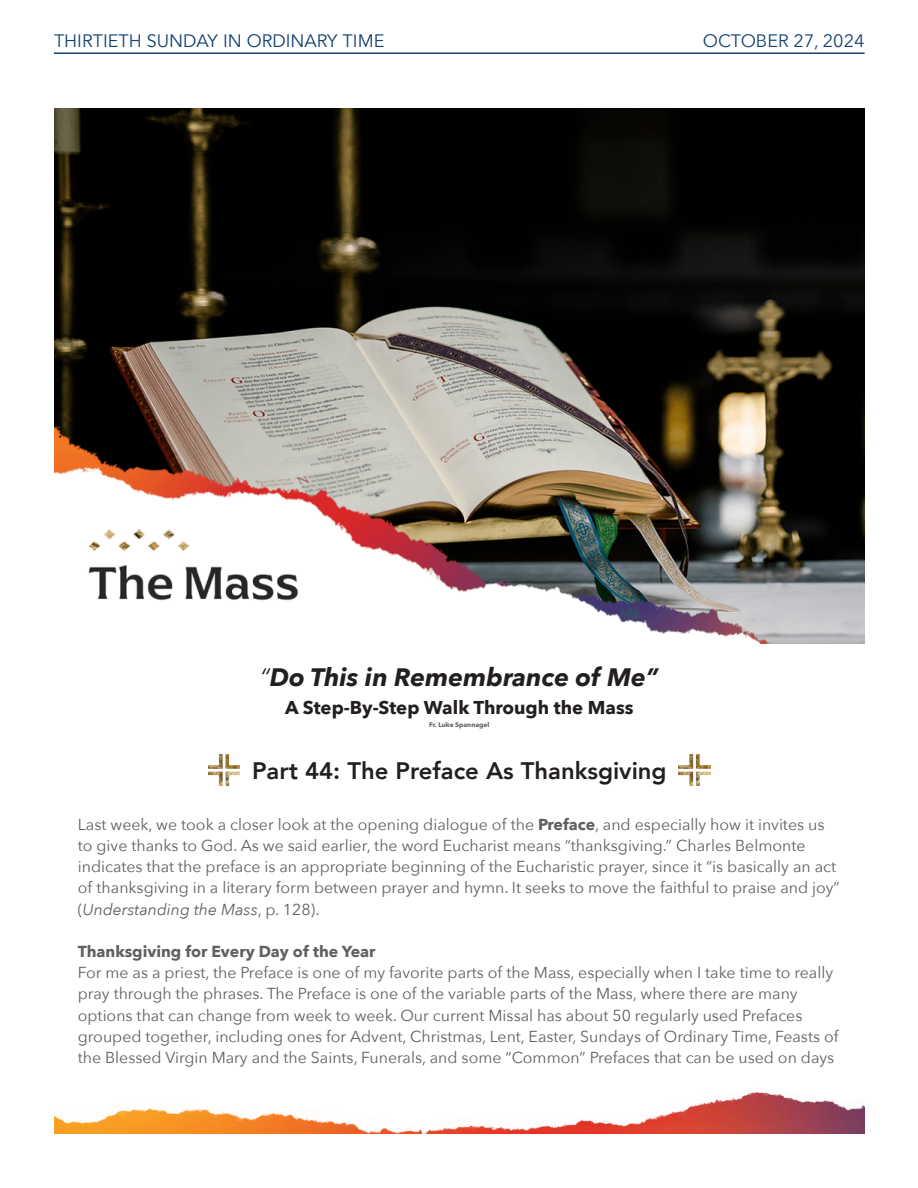
<style>
.page{position:relative;width:918px;height:1188px;background:#fff}
.page>*{position:absolute;margin:0;border:0;box-sizing:border-box;transform-origin:0 0}
.t1{font:italic 700 25.2px "Avenir Next";color:#000}
.t2{font:800 23.85px "Avenir";color:#000}
.t3{font:800 23.85px "Avenir";color:#231f20}
.t4{font:700 18.6px "Avenir Next";color:#000}
.t5{font:18px "Avenir";color:#144274}
.t6{font:18px "Avenir Next";color:#144274}
.t7{font:15.9px/21.1px "Avenir Next";color:#5e5e5e}
.t8{font:700 15.9px "Avenir Next";color:#5e5e5e}
.t9{font:italic 15.9px "Avenir Next";color:#5e5e5e}
.t10{font:italic 15.9px "Avenir Next";color:#606063}
.t11{font:700 6.6px "Avenir Next";color:#5e5e5e}
.s1{font-weight:400}
.s2{font-weight:700}
.s3{font-style:italic}
</style>
<div class="page">
<hr style="left:54px;top:52px;width:811px;height:2px;background:#144274">
<img style="left:54px;top:1092px;width:811px;height:42px">
<img style="left:54px;top:108px;width:811px;height:536px">
<img style="left:54px;top:559px;width:269px;height:62px">
<p class="t5" style="left:54px;top:30px;width:332px">THIRTIETH SUNDAY IN ORDINARY TIME</p>
<p class="t6" style="left:703px;top:25px;width:163px">OCTOBER 27, 2024</p>
<h1 class="t1" style="left:260px;top:655px;width:400px"><span class="s1">“</span>Do This in Remembrance of Me”</h1>
<p class="t4" style="left:285px;top:691px;width:350px">A Step-By-Step Walk Through the Mass</p>
<p class="t11" style="left:429px;top:719px;width:62px">Fr. Luke Spannagel</p>
<h2 class="t2" style="left:252px;top:752px;width:416px">Part 44: The Preface As Thanksgiving</h2>
<p class="t7" style="left:78px;top:813px;width:763px">Last week, we took a closer look at the opening dialogue of the <span class="s2">Preface</span>, and especially how it invites us to give thanks to God. As we said earlier, the word Eucharist means “thanksgiving.” Charles Belmonte indicates that the preface is an appropriate beginning of the Eucharistic prayer, since it “is basically an act of thanksgiving in a literary form between prayer and hymn. It seeks to move the faithful to praise and joy” (<span class="s3">Understanding the Mass</span>, p. 128).</p>
<p class="t8" style="left:78px;top:938px;width:299px">Thanksgiving for Every Day of the Year</p>
<p class="t7" style="left:78px;top:961px;width:762px">For me as a priest, the Preface is one of my favorite parts of the Mass, especially when I take time to really pray through the phrases. The Preface is one of the variable parts of the Mass, where there are many options that can change from week to week. Our current Missal has about 50 regularly used Prefaces grouped together, including ones for Advent, Christmas, Lent, Easter, Sundays of Ordinary Time, Feasts of the Blessed Virgin Mary and the Saints, Funerals, and some “Common” Prefaces that can be used on days</p>
<p class="t2" style="left:289px;top:752px;width:11px">t</p>
<h2 class="t3" style="left:289px;top:752px;width:11px">t</h2>
<h2 class="t3" style="left:289px;top:752px;width:11px">t</h2>
<h2 class="t2" style="left:289px;top:752px;width:11px">t</h2>
<p class="t9" style="left:194px;top:896px;width:6px">t</p>
<p class="t10" style="left:194px;top:896px;width:6px">t</p>
<p class="t10" style="left:194px;top:896px;width:6px">t</p>
<p class="t9" style="left:194px;top:896px;width:6px">t</p>
</div>
